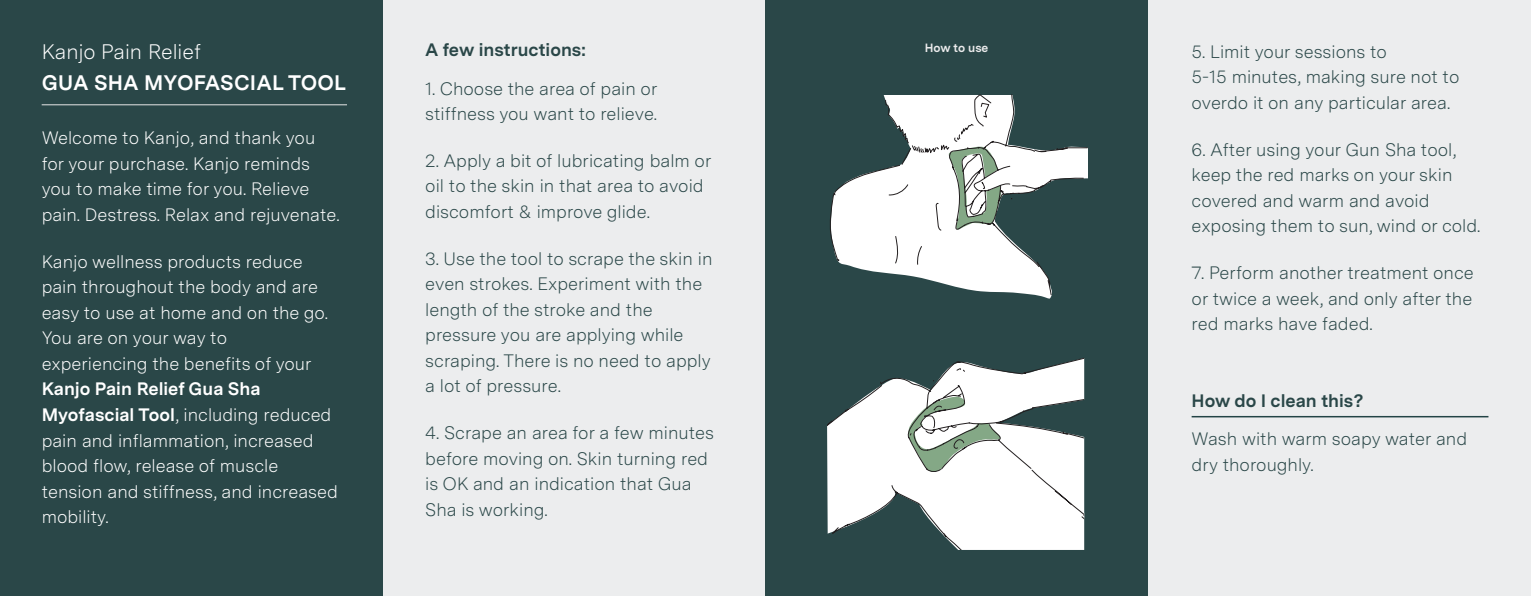
<style>
.page{position:relative;width:1531px;height:596px;background:#fff}
.page>*{position:absolute;margin:0;border:0;box-sizing:border-box;transform-origin:0 0}
.Product{font:700 21px "Messina Sans";letter-spacing:.01em;color:#fff}
.Product-2{font:300 21px "Messina Sans";color:#fff}
.Paragraph_Style_2{font:300 18px/25.5px "Messina Sans";color:#2a4748}
.Paragraph_Style_1{font:300 18px/25.5px "Messina Sans";color:#fff}
.Instructions{font:300 18px/25.5px "Messina Sans";color:#2a4748}
.Instructions-2{font:700 18px "Messina Sans";color:#2a4748}
.Instructions-3{font:700 12px "Messina Sans";color:#ebebec}
.s1{font-weight:700}
</style>
<div class="page">
<div style="left:0;top:0;width:383px;height:595px;background:#2a4748"></div>
<div style="left:383px;top:0;width:382px;height:595px;background:#ecedee"></div>
<div style="left:765px;top:0;width:383px;height:595px;background:#2a4748"></div>
<div style="left:1148px;top:0;width:383px;height:595px;background:#ecedee"></div>
<svg style="left:830px;top:94px;width:254px;height:201px"></svg>
<svg style="left:1065px;top:147px;width:22px;height:1px"></svg>
<svg style="left:827px;top:358px;width:257px;height:191px"></svg>
<hr style="left:1191px;top:415px;width:297px;height:2px;background:#234446">
<hr style="left:42px;top:104px;width:305px;height:1px;background:#e5e5e5">
<p class="Product-2" style="left:42px;top:36px;width:161px">Kanjo Pain Relief</p>
<p class="Product" style="left:42px;top:67px;width:306px">GUA SHA MYOFASCIAL TOOL</p>
<p class="Paragraph_Style_1" style="left:42px;top:125px;width:300px">Welcome to Kanjo, and thank you for your purchase. Kanjo reminds you to make time for you. Relieve pain. Destress. Relax and rejuvenate.</p>
<p class="Paragraph_Style_1" style="left:42px;top:248px;width:298px">Kanjo wellness products reduce pain throughout the body and are easy to use at home and on the go.<br>You are on your way to<br>experiencing the benefits of your<br><span class="s1">Kanjo Pain Relief Gua Sha<br>Myofascial Tool</span>, including reduced pain and inflammation, increased blood flow, release of muscle tension and stiffness, and increased mobility.</p>
<p class="Instructions-2" style="left:425px;top:37px;width:162px">A few instructions:</p>
<p class="Paragraph_Style_2" style="left:425px;top:75px;width:234px">1. Choose the area of pain or stiffness you want to relieve.</p>
<p class="Paragraph_Style_2" style="left:425px;top:147px;width:288px">2. Apply a bit of lubricating balm or oil to the skin in that area to avoid discomfort &amp; improve glide.</p>
<p class="Paragraph_Style_2" style="left:425px;top:245px;width:289px">3. Use the tool to scrape the skin in even strokes. Experiment with the length of the stroke and the pressure you are applying while scraping. There is no need to apply a lot of pressure.</p>
<p class="Paragraph_Style_2" style="left:425px;top:419px;width:290px">4. Scrape an area for a few minutes before moving on. Skin turning red is OK and an indication that Gua<br>Sha is working.</p>
<p class="Instructions-3" style="left:925px;top:39px;width:65px">How to use</p>
<p class="Paragraph_Style_2" style="left:1191px;top:38px;width:269px">5. Limit your sessions to<br>5-15 minutes, making sure not to overdo it on any particular area.</p>
<p class="Paragraph_Style_2" style="left:1191px;top:136px;width:290px">6. After using your Gun Sha tool, keep the red marks on your skin covered and warm and avoid exposing them to sun, wind or cold.</p>
<p class="Paragraph_Style_2" style="left:1191px;top:259px;width:284px;text-align:justify">7. Perform another treatment once or twice a week, and only after the red marks have faded.</p>
<p class="Instructions-2" style="left:1191px;top:387px;width:173px">How do I clean this?</p>
<p class="Instructions" style="left:1191px;top:425px;width:277px">Wash with warm soapy water and dry thoroughly.</p>
</div>
